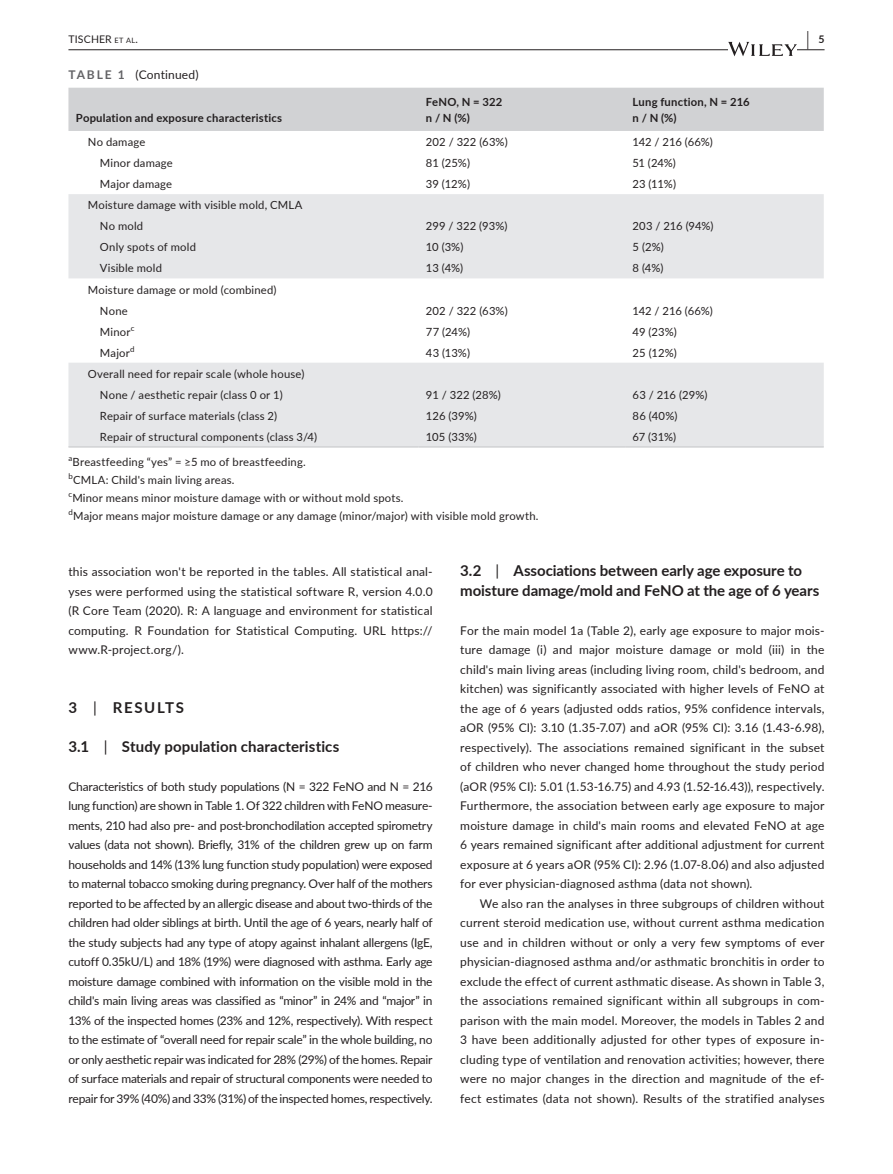
<style>
.page{position:relative;width:893px;height:1174px;background:#fff}
.page>*{position:absolute;margin:0;border:0;box-sizing:border-box;transform-origin:0 0}
.t1{font:700 19.5px "Lato";color:#231f20;scale:.43 1}
.t2{font:700 15px/19.5px "Lato";letter-spacing:-.005em;color:#231f20}
.t3{font:700 15px "Lato";letter-spacing:.105em;color:#231f20}
.t4{font:12px/19.5px "Lato";letter-spacing:.01em;color:#231f20;text-align:justify}
.t5{font:11.25px/21px "Lato";letter-spacing:.015em;color:#231f20}
.t6{font:700 11.25px/15.8px "Lato";letter-spacing:.02em;color:#231f20}
.t7{font:10.5px "Lato";letter-spacing:.015em;color:#231f20}
.t8{font:7.8px "Lato";color:#231f20}
.s1{font-size:7.35px}
.s2{font-weight:700;color:#636366}
.s3{font-weight:400}
</style>
<div class="page">
<hr style="left:68px;top:49px;width:756px;height:1px;background:#231f20">
<svg style="left:728px;top:42px;width:69px;height:14px"></svg>
<div style="left:68px;top:88px;width:756px;height:43px;background:#d1d2d4"></div>
<svg style="left:68px;top:194px;width:756px;height:252px;fill:#e6e7e9"></svg>
<hr style="left:68px;top:446px;width:350px;height:2px;background:#d1d2d4">
<hr style="left:418px;top:446px;width:207px;height:2px;background:#d1d2d4">
<hr style="left:625px;top:446px;width:199px;height:2px;background:#d1d2d4">
<p class="t7" style="left:68px;top:31px;width:71px">TISCHER <span class="s1">et al</span>.</p>
<h1 class="t1" style="left:807px;top:25px;width:43px">| <sup>5</sup></h1>
<p class="t4" style="left:68px;top:64px;width:132px"><span class="s2">TABLE 1</span> (Continued)</p>
<p class="t6" style="left:76px;top:109px;width:208px">Population and exposure characteristics</p>
<p class="t6" style="left:426px;top:93px;width:78px">FeNO, N = 322 n / N (%)</p>
<p class="t6" style="left:633px;top:93px;width:119px">Lung function, N = 216 n / N (%)</p>
<p class="t5" style="left:88px;top:131px;width:59px">No damage</p>
<p class="t5" style="left:426px;top:131px;width:83px">202 / 322 (63%)</p>
<p class="t5" style="left:633px;top:131px;width:82px">142 / 216 (66%)</p>
<p class="t5" style="left:100px;top:152px;width:74px">Minor damage</p>
<p class="t5" style="left:426px;top:152px;width:46px">81 (25%)</p>
<p class="t5" style="left:633px;top:152px;width:45px">51 (24%)</p>
<p class="t5" style="left:100px;top:173px;width:74px">Major damage</p>
<p class="t5" style="left:426px;top:173px;width:46px">39 (12%)</p>
<p class="t5" style="left:633px;top:173px;width:45px">23 (11%)</p>
<p class="t5" style="left:100px;top:194px;width:204px;text-indent:-12px">Moisture damage with visible mold, CMLA<br>No mold</p>
<p class="t5" style="left:426px;top:215px;width:83px">299 / 322 (93%)</p>
<p class="t5" style="left:633px;top:215px;width:82px">203 / 216 (94%)</p>
<p class="t5" style="left:100px;top:236px;width:98px">Only spots of mold</p>
<p class="t5" style="left:426px;top:236px;width:39px">10 (3%)</p>
<p class="t5" style="left:633px;top:236px;width:33px">5 (2%)</p>
<p class="t5" style="left:100px;top:257px;width:64px">Visible mold</p>
<p class="t5" style="left:426px;top:257px;width:39px">13 (4%)</p>
<p class="t5" style="left:633px;top:257px;width:32px">8 (4%)</p>
<p class="t5" style="left:100px;top:278px;width:178px;text-indent:-12px">Moisture damage or mold (combined)<br>None</p>
<p class="t5" style="left:426px;top:299px;width:83px">202 / 322 (63%)</p>
<p class="t5" style="left:633px;top:299px;width:82px">142 / 216 (66%)</p>
<p class="t5" style="left:100px;top:320px;width:32px">Minor</p>
<p class="t8" style="left:131px;top:322px;width:5px">c</p>
<p class="t5" style="left:426px;top:320px;width:46px">77 (24%)</p>
<p class="t5" style="left:633px;top:320px;width:46px">49 (23%)</p>
<p class="t5" style="left:100px;top:341px;width:31px">Major</p>
<p class="t8" style="left:130px;top:343px;width:6px">d</p>
<p class="t5" style="left:426px;top:341px;width:46px">43 (13%)</p>
<p class="t5" style="left:633px;top:341px;width:46px">25 (12%)</p>
<p class="t5" style="left:100px;top:363px;width:206px;text-indent:-12px">Overall need for repair scale (whole house)<br>None / aesthetic repair (class 0 or 1)</p>
<p class="t5" style="left:426px;top:384px;width:76px">91 / 322 (28%)</p>
<p class="t5" style="left:633px;top:384px;width:76px">63 / 216 (29%)</p>
<p class="t5" style="left:100px;top:405px;width:179px">Repair of surface materials (class 2)</p>
<p class="t5" style="left:426px;top:405px;width:52px">126 (39%)</p>
<p class="t5" style="left:633px;top:405px;width:46px">86 (40%)</p>
<p class="t5" style="left:100px;top:426px;width:219px">Repair of structural components (class 3/4)</p>
<p class="t5" style="left:426px;top:426px;width:52px">105 (33%)</p>
<p class="t5" style="left:633px;top:426px;width:45px">67 (31%)</p>
<p class="t8" style="left:68px;top:452px;width:5px">a</p>
<p class="t5" style="left:73px;top:450px;width:235px">Breastfeeding “yes” = ≥5 mo of breastfeeding.</p>
<p class="t8" style="left:68px;top:470px;width:6px">b</p>
<p class="t5" style="left:73px;top:468px;width:163px">CMLA: Child's main living areas.</p>
<p class="t8" style="left:68px;top:488px;width:5px">c</p>
<p class="t5" style="left:72px;top:486px;width:333px">Minor means minor moisture damage with or without mold spots.</p>
<p class="t8" style="left:68px;top:506px;width:6px">d</p>
<p class="t5" style="left:73px;top:504px;width:467px">Major means major moisture damage or any damage (minor/major) with visible mold growth.</p>
<p class="t4" style="left:68px;top:561px;width:366px">this association won't be reported in the tables. All statistical anal&shy;yses were performed using the statistical software R, version 4.0.0 (R Core Team (2020). R: A language and environment for statistical computing. R Foundation for Statistical Computing. URL https:// www.R-project.org/).</p>
<p class="t3" style="left:68px;top:696px;width:117px">3 <span class="s3">|</span> RESULTS</p>
<p class="t2" style="left:68px;top:736px;width:272px">3.1 <span class="s3">|</span> Study population characteristics</p>
<p class="t4" style="left:68px;top:776px;width:366px">Characteristics of both study populations (N = 322 FeNO and N = 216 lung function) are shown in Table 1. Of 322 children with FeNO measure&shy;ments, 210 had also pre- and post-bronchodilation accepted spirometry values (data not shown). Briefly, 31% of the children grew up on farm households and 14% (13% lung function study population) were exposed to maternal tobacco smoking during pregnancy. Over half of the mothers reported to be affected by an allergic disease and about two-thirds of the children had older siblings at birth. Until the age of 6 years, nearly half of the study subjects had any type of atopy against inhalant allergens (IgE, cutoff 0.35kU/L) and 18% (19%) were diagnosed with asthma. Early age moisture damage combined with information on the visible mold in the child's main living areas was classified as “minor” in 24% and “major” in 13% of the inspected homes (23% and 12%, respectively). With respect to the estimate of “overall need for repair scale” in the whole building, no or only aesthetic repair was indicated for 28% (29%) of the homes. Repair of surface materials and repair of structural components were needed to repair for 39% (40%) and 33% (31%) of the inspected homes, respectively.</p>
<p class="t2" style="left:460px;top:560px;width:361px">3.2 <span class="s3">|</span> Associations between early age exposure to moisture damage/mold and FeNO at the age of 6 years</p>
<p class="t4" style="left:460px;top:620px;width:366px">For the main model 1a (Table 2), early age exposure to major mois&shy;ture damage (i) and major moisture damage or mold (iii) in the child's main living areas (including living room, child's bedroom, and kitchen) was significantly associated with higher levels of FeNO at the age of 6 years (adjusted odds ratios, 95% confidence intervals, aOR (95% CI): 3.10 (1.35-7.07) and aOR (95% CI): 3.16 (1.43-6.98), respectively). The associations remained significant in the subset of children who never changed home throughout the study period (aOR (95% CI): 5.01 (1.53-16.75) and 4.93 (1.52-16.43)), respectively.<br>Furthermore, the association between early age exposure to major moisture damage in child's main rooms and elevated FeNO at age 6 years remained significant after additional adjustment for current exposure at 6 years aOR (95% CI): 2.96 (1.07-8.06) and also adjusted for ever physician-diagnosed asthma (data not shown).</p>
<p class="t4" style="left:460px;top:893px;width:366px;text-indent:20px">We also ran the analyses in three subgroups of children without current steroid medication use, without current asthma medication use and in children without or only a very few symptoms of ever physician-diagnosed asthma and/or asthmatic bronchitis in order to exclude the effect of current asthmatic disease. As shown in Table 3, the associations remained significant within all subgroups in com&shy;parison with the main model. Moreover, the models in Tables 2 and 3 have been additionally adjusted for other types of exposure in&shy;cluding type of ventilation and renovation activities; however, there were no major changes in the direction and magnitude of the ef&shy;fect estimates (data not shown). Results of the stratified analyses</p>
</div>
